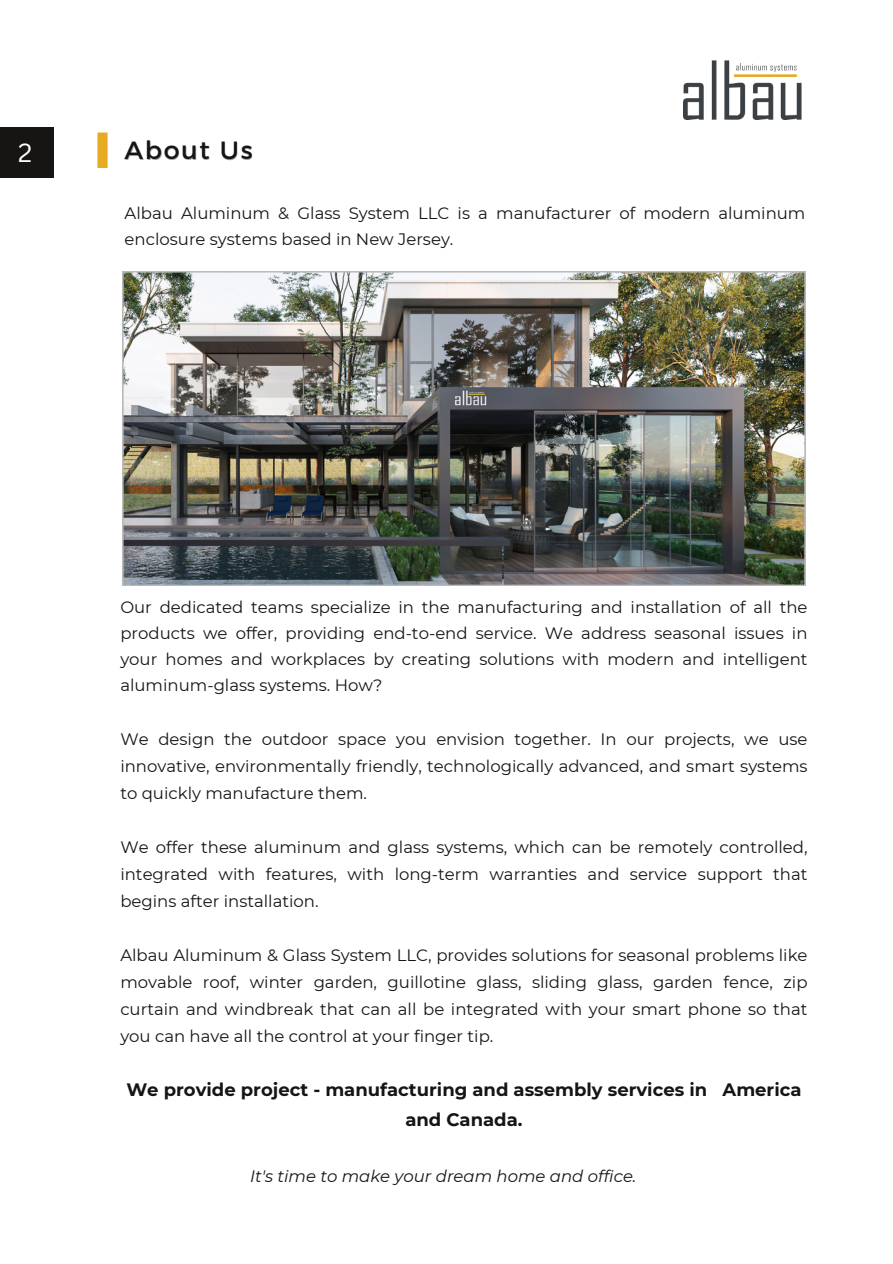
<style>
.page{position:relative;width:893px;height:1264px;background:#fff}
.page>*{position:absolute;margin:0;border:0;box-sizing:border-box;transform-origin:0 0}
.t1{font:25.5px "Canva Sans";color:#fff}
.t2{font:25.35px "Kief Montaser Regular";letter-spacing:.065em;color:#161514}
.t3{font:700 18px/29.2px "Montserrat";color:#161514;text-align:center}
.t4{font:16.5px/27px "Montserrat";color:#161514;text-align:justify}
.t5{font:italic 16.5px "Montserrat";color:#161514}
</style>
<div class="page">
<img style="left:683px;top:60px;width:119px;height:60px">
<img style="left:122px;top:271px;width:683px;height:314px">
<div style="left:97px;top:132px;width:11px;height:36px;background:#e6aa23"></div>
<div style="left:0;top:127px;width:54px;height:50px;background:#161514"></div>
<p class="t1" style="left:18px;top:135px;width:15px">2</p>
<h2 class="t2" style="left:125px;top:135px;width:129px">About Us</h2>
<p class="t4" style="left:125px;top:200px;width:682px;line-height:25.8px">Albau Aluminum &amp; Glass System LLC is a manufacturer of modern aluminum enclosure systems based i n New Jersey.</p>
<p class="t4" style="left:120px;top:594px;width:688px;line-height:25.8px">Our dedicated teams specialize i n the manufacturi ng and i nstallation of all the products we offer, providi ng end-to-end service. We address seasonal issues i n your homes and workplaces by creati ng solutions with modern and i ntelligent alumi num-glass systems. How?</p>
<p class="t4" style="left:120px;top:725px;width:688px">We design the outdoor space you envision together. In our projects, we use i nnovative, envi ronmentally friendly, technologically advanced, and smart systems to quickly manufacture them.</p>
<p class="t4" style="left:120px;top:833px;width:688px">We offer these alumi num and glass systems, which can be remotely controlled, i ntegrated with features, with long-term warranties and service support that begi ns after i nstallation.</p>
<p class="t4" style="left:120px;top:941px;width:688px">Albau Alumi num &amp; Glass System LLC, provides solutions for seasonal problems li ke movable roof, wi nter garden, gui lloti ne glass, slidi ng glass, garden fence, zi p curtai n and wi ndbreak that can all be i ntegrated with your smart phone so that you can have all the control at your fi nger ti p.</p>
<p class="t3" style="left:126px;top:1075px;width:676px">We provide project - manufacturing and assembly services in America and Canada.</p>
<p class="t5" style="left:250px;top:1165px;width:388px">It's time to make your dream home and office.</p>
</div>
